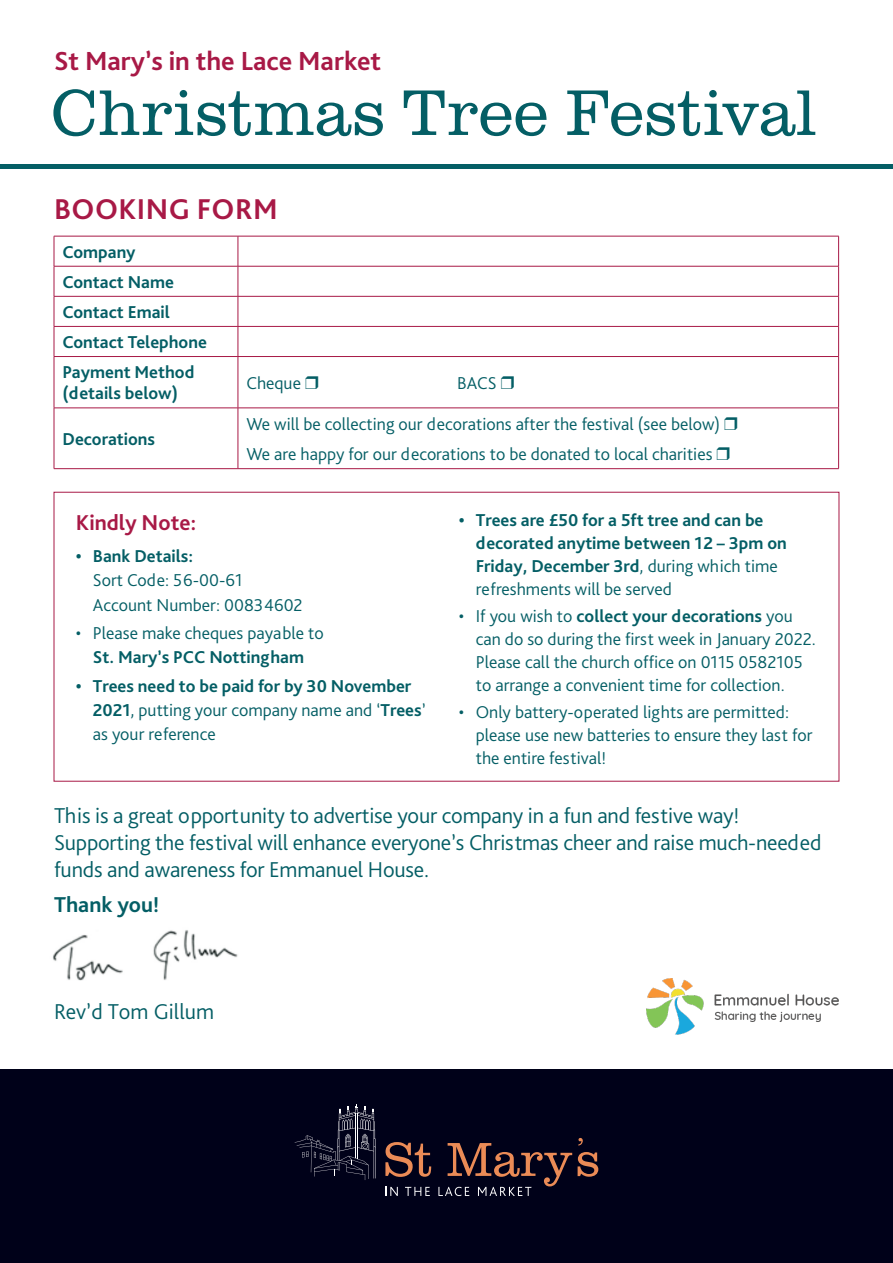
<style>
.page{position:relative;width:893px;height:1263px;background:#fff}
.page>*{position:absolute;margin:0;border:0;box-sizing:border-box;transform-origin:0 0}
.t1{font:300 66.6px "Clarendon URW";color:#045e65}
.t2{font:700 30px "Bliss Pro";letter-spacing:.015em;color:#a81946}
.t3{font:700 27.3px "Bliss Pro";color:#a81946}
.t4{font:300 22.5px/27px "Bliss Pro";letter-spacing:-.01em;color:#045e65}
.t5{font:700 22.5px "Bliss Pro";color:#a81946}
.t6{font:700 22.5px "Bliss Pro";color:#045e65}
.t7{font:300 18px/24.2px "Bliss Pro";color:#045e65}
.t8{font:700 18px/23px "Bliss Pro";color:#045e65}
.s1{font-weight:700}
.s2{font-weight:300}
</style>
<div class="page">
<img style="left:53px;top:930px;width:185px;height:51px">
<div style="left:0;top:1069px;width:893px;height:194px;background:#000119"></div>
<svg style="left:385px;top:1142px;width:46px;height:35px"></svg>
<svg style="left:578px;top:1152px;width:20px;height:25px"></svg>
<svg style="left:385px;top:1187px;width:13px;height:9px"></svg>
<svg style="left:405px;top:1187px;width:25px;height:9px"></svg>
<svg style="left:438px;top:1143px;width:134px;height:53px"></svg>
<svg style="left:578px;top:1138px;width:5px;height:7px"></svg>
<svg style="left:295px;top:1104px;width:81px;height:76px"></svg>
<hr style="left:54px;top:236px;width:184px;height:1px;background:#a81946">
<hr style="left:54px;top:236px;width:1px;height:30px;background:#a81946">
<hr style="left:238px;top:236px;width:601px;height:1px;background:#a81946">
<hr style="left:238px;top:236px;width:1px;height:30px;background:#a81946">
<hr style="left:838px;top:236px;width:1px;height:30px;background:#a81946">
<hr style="left:54px;top:266px;width:184px;height:1px;background:#a81946">
<hr style="left:54px;top:266px;width:1px;height:30px;background:#a81946">
<hr style="left:238px;top:266px;width:601px;height:1px;background:#a81946">
<hr style="left:238px;top:266px;width:1px;height:30px;background:#a81946">
<hr style="left:838px;top:266px;width:1px;height:30px;background:#a81946">
<hr style="left:54px;top:296px;width:184px;height:1px;background:#a81946">
<hr style="left:54px;top:296px;width:1px;height:30px;background:#a81946">
<hr style="left:238px;top:296px;width:601px;height:1px;background:#a81946">
<hr style="left:238px;top:296px;width:1px;height:30px;background:#a81946">
<hr style="left:838px;top:296px;width:1px;height:30px;background:#a81946">
<hr style="left:54px;top:326px;width:184px;height:1px;background:#a81946">
<svg style="left:54px;top:327px;width:1px;height:29px"></svg>
<hr style="left:238px;top:326px;width:601px;height:1px;background:#a81946">
<svg style="left:238px;top:327px;width:1px;height:29px"></svg>
<svg style="left:838px;top:327px;width:1px;height:29px"></svg>
<hr style="left:54px;top:356px;width:184px;height:1px;background:#a81946">
<hr style="left:54px;top:357px;width:1px;height:51px;background:#a81946">
<hr style="left:238px;top:356px;width:601px;height:1px;background:#a81946">
<hr style="left:238px;top:357px;width:1px;height:51px;background:#a81946">
<hr style="left:838px;top:357px;width:1px;height:51px;background:#a81946">
<hr style="left:54px;top:408px;width:184px;height:1px;background:#a81946">
<hr style="left:54px;top:408px;width:1px;height:60px;background:#a81946">
<hr style="left:238px;top:408px;width:601px;height:1px;background:#a81946">
<hr style="left:238px;top:408px;width:1px;height:60px;background:#a81946">
<hr style="left:838px;top:408px;width:1px;height:60px;background:#a81946">
<hr style="left:54px;top:468px;width:184px;height:1px;background:#a81946">
<hr style="left:238px;top:468px;width:601px;height:1px;background:#a81946">
<div style="left:0;top:164px;width:893px;height:5px;background:#045e65"></div>
<img style="left:647px;top:978px;width:191px;height:56px">
<p class="t3" style="left:54px;top:44px;width:329px">St Mary’s in the Lace Market</p>
<p class="t1" style="left:51px;top:67px;width:767px">Christmas Tree Festival</p>
<p class="t2" style="left:54px;top:190px;width:225px">BOOKING FORM</p>
<p class="t8" style="left:63px;top:240px;width:75px">Company</p>
<p class="t8" style="left:63px;top:270px;width:113px">Contact Name</p>
<p class="t8" style="left:63px;top:300px;width:109px">Contact Email</p>
<p class="t8" style="left:63px;top:330px;width:146px">Contact Telephone</p>
<p class="t8" style="left:63px;top:361px;width:133px;line-height:21.6px">Payment Method (details below)</p>
<p class="t7" style="left:246px;top:371px;width:74px">Cheque ❒</p>
<p class="t7" style="left:457px;top:371px;width:59px">BACS ❒</p>
<p class="t8" style="left:63px;top:427px;width:94px">Decorations</p>
<p class="t7" style="left:246px;top:412px;width:493px">We will be collecting our decorations after the festival (see below) ❒</p>
<p class="t7" style="left:246px;top:442px;width:485px">We are happy for our decorations to be donated to local charities ❒</p>
<p class="t5" style="left:76px;top:508px;width:122px">Kindly Note:</p>
<p class="t7" style="left:93px;top:544px;width:211px;text-indent:-17px"><span class="s1">• Bank Details:<br></span>Sort Code: 56-00-61<br>Account Number: 00834602</p>
<p class="t7" style="left:76px;top:620px;width:249px;text-align:center">• Please make cheques payable to<br><span class="s1">St. Mary’s PCC Nottingham</span></p>
<p class="t7" style="left:93px;top:673px;width:334px;text-indent:-17px"><span class="s1">• Trees need to be paid for by 30 November<br>2021</span>, putting your company name and ‘<span class="s1">Trees</span>’ as your reference</p>
<p class="t8" style="left:476px;top:508px;width:312px;text-indent:-17px">• Trees are £50 for a 5ft tree and can be decorated anytime between 12 – 3pm on Friday, December 3rd<span class="s2">, during which time refreshments will be served</span></p>
<p class="t7" style="left:476px;top:604px;width:342px;line-height:23px;text-indent:-17px">• If you wish to <span class="s1">collect your decorations</span> you can do so during the first week in January 2022.<br>Please call the church office on 0115 0582105 to arrange a convenient time for collection.</p>
<p class="t7" style="left:476px;top:700px;width:338px;line-height:23px;text-indent:-17px">• Only battery-operated lights are permitted: please use new batteries to ensure they last for the entire festival!</p>
<p class="t4" style="left:54px;top:801px;width:769px">This is a great opportunity to advertise your company in a fun and festive way!<br>Supporting the festival will enhance everyone’s Christmas cheer and raise much-needed funds and awareness for Emmanuel House.</p>
<p class="t6" style="left:54px;top:891px;width:107px">Thank you!</p>
<p class="t4" style="left:54px;top:997px;width:162px">Rev’d Tom Gillum</p>
</div>
